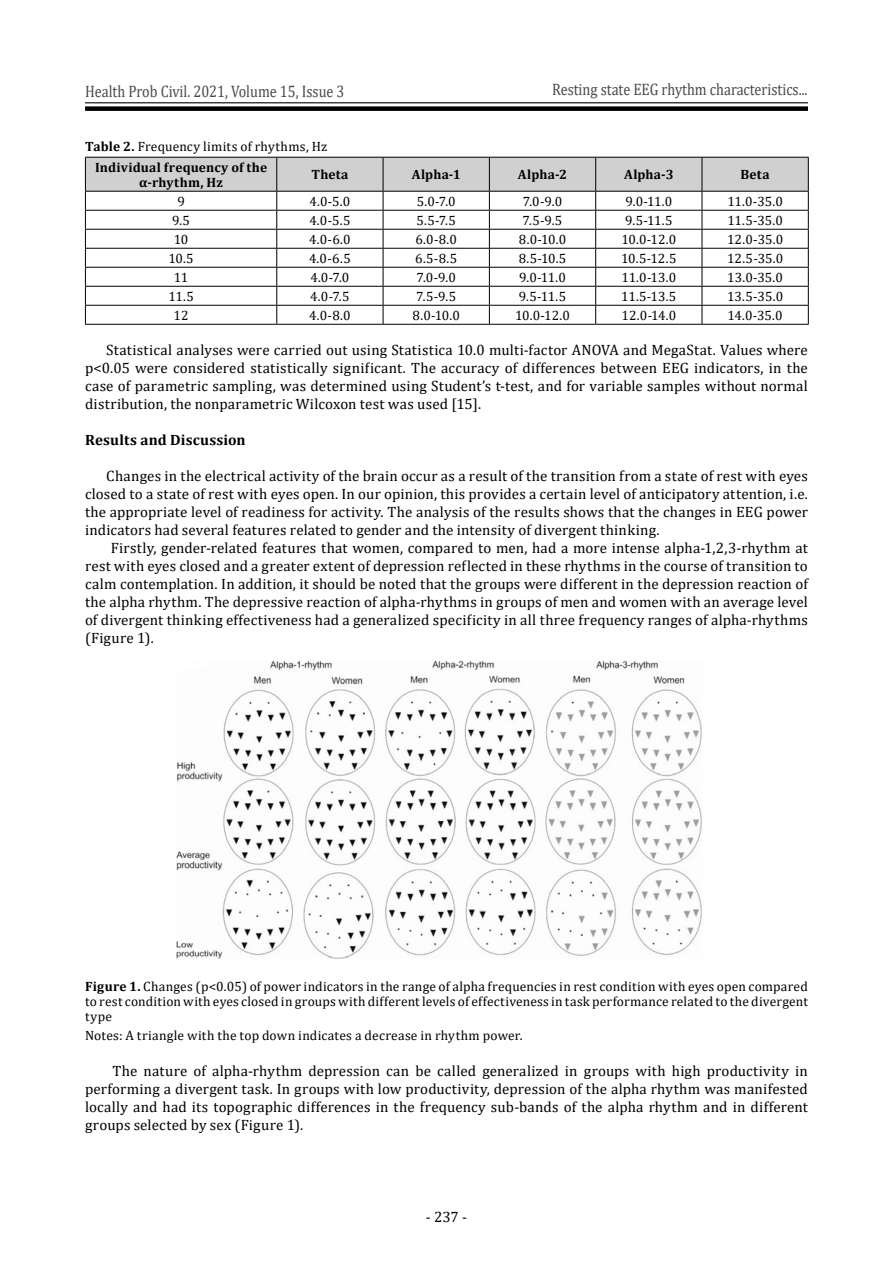
<style>
.page{position:relative;width:893px;height:1263px;background:#fff}
.page>*{position:absolute;margin:0;border:0;box-sizing:border-box;transform-origin:0 0}
.t1{font:16.65px "Cambria";color:#494949;scale:.86 1}
.TEKST_GLOWNY{font:15px/18px "Cambria";letter-spacing:.015em;color:#000;text-align:justify}
.Podrozdzial{font:700 15px "Cambria";letter-spacing:.01em;color:#000}
.Tabelka{font:13.5px "Cambria";letter-spacing:-.025em;color:#000}
.Figure{font:13.5px/15px "Cambria";letter-spacing:.015em;color:#000;text-align:justify}
.Tabelka-2{font:700 13.5px/15px "Cambria";letter-spacing:.015em;color:#000;text-align:center}
.Zrodlo{font:13.5px "Cambria";letter-spacing:.015em;color:#000}
.s1{font-weight:700}
</style>
<div class="page">
<hr style="left:85px;top:102px;width:723px;height:1px;background:#000">
<div style="left:85px;top:106px;width:723px;height:5px;background:#000"></div>
<hr style="left:85px;top:324px;width:192px;height:1px;background:#000">
<hr style="left:277px;top:324px;width:106px;height:1px;background:#000">
<hr style="left:383px;top:324px;width:106px;height:1px;background:#000">
<hr style="left:489px;top:324px;width:107px;height:1px;background:#000">
<hr style="left:596px;top:324px;width:106px;height:1px;background:#000">
<hr style="left:702px;top:324px;width:107px;height:1px;background:#000">
<svg style="left:85px;top:157px;width:724px;height:167px"></svg>
<img style="left:176px;top:661px;width:526px;height:298px">
<p class="t1" style="left:85px;top:81px;width:303px">Health Prob Civil. 2021, Volume 15, Issue 3</p>
<p class="t1" style="left:552px;top:80px;width:298px">Resting state EEG rhythm characteristics...</p>
<p class="Figure" style="left:85px;top:139px;width:244px"><span class="s1">Table 2.</span> Frequency limits of rhythms, Hz</p>
<p class="Tabelka-2" style="left:95px;top:159px;width:174px">Individual frequency of the α-rhythm, Hz</p>
<p class="Tabelka-2" style="left:311px;top:167px;width:39px">Theta</p>
<p class="Tabelka-2" style="left:412px;top:167px;width:50px">Alpha-1</p>
<p class="Tabelka-2" style="left:518px;top:167px;width:51px">Alpha-2</p>
<p class="Tabelka-2" style="left:624px;top:167px;width:51px">Alpha-3</p>
<p class="Tabelka-2" style="left:741px;top:167px;width:31px">Beta</p>
<p class="Tabelka" style="left:177px;top:193px;width:9px">9</p>
<p class="Tabelka" style="left:309px;top:193px;width:42px">4.0-5.0</p>
<p class="Tabelka" style="left:417px;top:193px;width:41px">5.0-7.0</p>
<p class="Tabelka" style="left:523px;top:193px;width:41px">7.0-9.0</p>
<p class="Tabelka" style="left:625px;top:193px;width:48px">9.0-11.0</p>
<p class="Tabelka" style="left:727px;top:193px;width:57px">11.0-35.0</p>
<p class="Tabelka" style="left:172px;top:212px;width:19px">9.5</p>
<p class="Tabelka" style="left:309px;top:212px;width:43px">4.0-5.5</p>
<p class="Tabelka" style="left:416px;top:212px;width:41px">5.5-7.5</p>
<p class="Tabelka" style="left:523px;top:212px;width:41px">7.5-9.5</p>
<p class="Tabelka" style="left:625px;top:212px;width:49px">9.5-11.5</p>
<p class="Tabelka" style="left:727px;top:212px;width:57px">11.5-35.0</p>
<p class="Tabelka" style="left:174px;top:231px;width:16px">10</p>
<p class="Tabelka" style="left:309px;top:231px;width:43px">4.0-6.0</p>
<p class="Tabelka" style="left:415px;top:231px;width:43px">6.0-8.0</p>
<p class="Tabelka" style="left:519px;top:231px;width:49px">8.0-10.0</p>
<p class="Tabelka" style="left:621px;top:231px;width:56px">10.0-12.0</p>
<p class="Tabelka" style="left:727px;top:231px;width:58px">12.0-35.0</p>
<p class="Tabelka" style="left:168px;top:250px;width:27px">10.5</p>
<p class="Tabelka" style="left:309px;top:250px;width:43px">4.0-6.5</p>
<p class="Tabelka" style="left:415px;top:250px;width:44px">6.5-8.5</p>
<p class="Tabelka" style="left:519px;top:250px;width:49px">8.5-10.5</p>
<p class="Tabelka" style="left:621px;top:250px;width:57px">10.5-12.5</p>
<p class="Tabelka" style="left:727px;top:250px;width:58px">12.5-35.0</p>
<p class="Tabelka" style="left:174px;top:269px;width:16px">11</p>
<p class="Tabelka" style="left:310px;top:269px;width:41px">4.0-7.0</p>
<p class="Tabelka" style="left:416px;top:269px;width:41px">7.0-9.0</p>
<p class="Tabelka" style="left:519px;top:269px;width:48px">9.0-11.0</p>
<p class="Tabelka" style="left:621px;top:269px;width:56px">11.0-13.0</p>
<p class="Tabelka" style="left:727px;top:269px;width:57px">13.0-35.0</p>
<p class="Tabelka" style="left:168px;top:288px;width:27px">11.5</p>
<p class="Tabelka" style="left:310px;top:288px;width:41px">4.0-7.5</p>
<p class="Tabelka" style="left:416px;top:288px;width:41px">7.5-9.5</p>
<p class="Tabelka" style="left:519px;top:288px;width:49px">9.5-11.5</p>
<p class="Tabelka" style="left:621px;top:288px;width:57px">11.5-13.5</p>
<p class="Tabelka" style="left:727px;top:288px;width:57px">13.5-35.0</p>
<p class="Tabelka" style="left:174px;top:307px;width:16px">12</p>
<p class="Tabelka" style="left:309px;top:307px;width:43px">4.0-8.0</p>
<p class="Tabelka" style="left:413px;top:307px;width:49px">8.0-10.0</p>
<p class="Tabelka" style="left:515px;top:307px;width:56px">10.0-12.0</p>
<p class="Tabelka" style="left:622px;top:307px;width:56px">12.0-14.0</p>
<p class="Tabelka" style="left:728px;top:307px;width:57px">14.0-35.0</p>
<p class="TEKST_GLOWNY" style="left:85px;top:340px;width:724px;text-indent:21px">Statistical analyses were carried out using Statistica 10.0 multi-factor ANOVA and MegaStat. Values where p&lt;0.05 were considered statistically significant. The accuracy of differences between EEG indicators, in the case of parametric sampling, was determined using Student’s t-test, and for variable samples without normal distribution, the nonparametric Wilcoxon test was used [15].</p>
<p class="Podrozdzial" style="left:85px;top:429px;width:162px">Results and Discussion</p>
<p class="TEKST_GLOWNY" style="left:85px;top:466px;width:724px;text-indent:21px">Changes in the electrical activity of the brain occur as a result of the transition from a state of rest with eyes closed to a state of rest with eyes open. In our opinion, this provides a certain level of anticipatory attention, i.e. the appropriate level of readiness for activity. The analysis of the results shows that the changes in EEG power indicators had several features related to gender and the intensity of divergent thinking.</p>
<p class="TEKST_GLOWNY" style="left:85px;top:538px;width:724px;text-indent:26px">Firstly, gender-related features that women, compared to men, had a more intense alpha-1,2,3-rhythm at rest with eyes closed and a greater extent of depression reflected in these rhythms in the course of transition to calm contemplation. In addition, it should be noted that the groups were different in the depression reaction of the alpha rhythm. The depressive reaction of alpha-rhythms in groups of men and women with an average level of divergent thinking effectiveness had a generalized specificity in all three frequency ranges of alpha-rhythms (Figure 1).</p>
<p class="Figure" style="left:85px;top:978px;width:724px"><span class="s1">Figure 1.</span> Changes (p&lt;0.05) of power indicators in the range of alpha frequencies in rest condition with eyes open compared to rest condition with eyes closed in groups with different levels of effectiveness in task performance related to the divergent type</p>
<p class="Zrodlo" style="left:85px;top:1027px;width:439px">Notes: A triangle with the top down indicates a decrease in rhythm power.</p>
<p class="TEKST_GLOWNY" style="left:85px;top:1062px;width:724px;text-indent:27px">The nature of alpha-rhythm depression can be called generalized in groups with high productivity in performing a divergent task. In groups with low productivity, depression of the alpha rhythm was manifested locally and had its topographic differences in the frequency sub-bands of the alpha rhythm and in different groups selected by sex (Figure 1).</p>
<p class="TEKST_GLOWNY" style="left:426px;top:1207px;width:43px">- 237 -</p>
</div>
